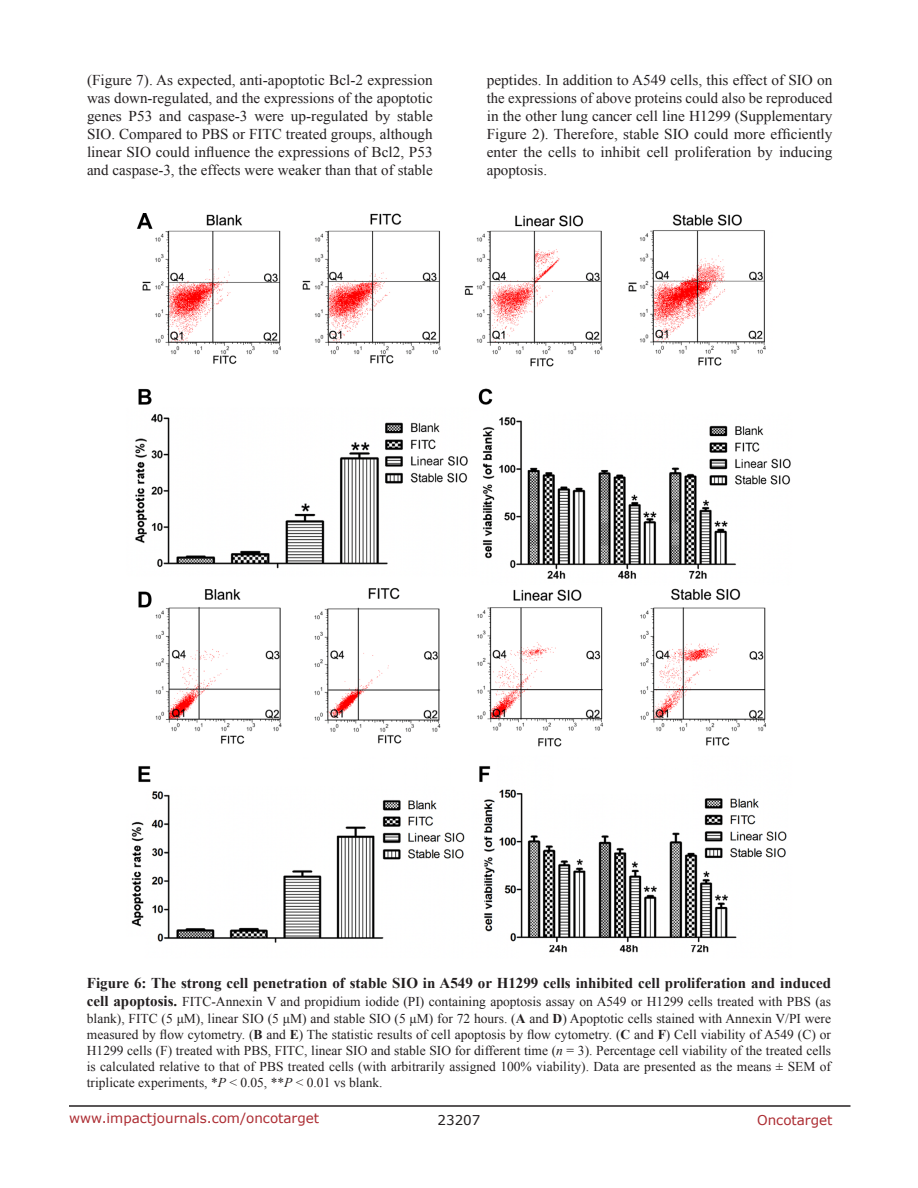
<style>
.page{position:relative;width:918px;height:1188px;background:#fff}
.page>*{position:absolute;margin:0;border:0;box-sizing:border-box;transform-origin:0 0}
.BodyText{font:15px/18px "Times New Roman";color:#231f20;text-align:justify}
.FigureText{font:700 15px "Times New Roman";color:#231f20}
.FigureText-2{font:13.5px/16.2px "Times New Roman";color:#231f20;text-align:justify}
.t1{font:13.5px "Verdana";color:#ac2b31}
.t2{font:13.5px "Verdana";color:#231f20}
.s1{font-weight:700;font-size:15px}
.s2{font-weight:700}
.s3{font-style:italic}
</style>
<div class="page">
<hr style="left:69px;top:1105px;width:781px;height:2px;background:#231f20">
<img style="left:131px;top:214px;width:660px;height:739px">
<p class="BodyText" style="left:87px;top:71px;width:347px">(Figure 7). As expected, anti-apoptotic Bcl-2 expression was down-regulated, and the expressions of the apoptotic genes P53 and caspase-3 were up-regulated by stable SIO. Compared to PBS or FITC treated groups, although linear SIO could influence the expressions of Bcl2, P53 and caspase-3, the effects were weaker than that of stable</p>
<p class="BodyText" style="left:487px;top:71px;width:347px">peptides. In addition to A549 cells, this effect of SIO on the expressions of above proteins could also be reproduced in the other lung cancer cell line H1299 (Supplementary Figure 2). Therefore, stable SIO could more efficiently enter the cells to inhibit cell proliferation by inducing apoptosis.</p>
<p class="FigureText" style="left:87px;top:973px;width:746px">Figure 6: The strong cell penetration of stable SIO in A549 or H1299 cells inhibited cell proliferation and induced</p>
<p class="FigureText-2" style="left:87px;top:994px;width:746px"><span class="s1">cell apoptosis.</span> FITC-Annexin V and propidium iodide (PI) containing apoptosis assay on A549 or H1299 cells treated with PBS (as blank), FITC (5 μM), linear SIO (5 μM) and stable SIO (5 μM) for 72 hours. (<span class="s2">A</span> and <span class="s2">D</span>) Apoptotic cells stained with Annexin V/PI were measured by flow cytometry. (<span class="s2">B</span> and <span class="s2">E</span>) The statistic results of cell apoptosis by flow cytometry. (<span class="s2">C</span> and <span class="s2">F</span>) Cell viability of A549 (C) or H1299 cells (F) treated with PBS, FITC, linear SIO and stable SIO for different time (<span class="s3">n</span> = 3). Percentage cell viability of the treated cells is calculated relative to that of PBS treated cells (with arbitrarily assigned 100% viability). Data are presented as the means ± SEM of triplicate experiments, *<span class="s3">P</span> &lt; 0.05, **<span class="s3">P</span> &lt; 0.01 vs blank.</p>
<p class="t1" style="left:69px;top:1109px;width:252px">www.impactjournals.com/oncotarget</p>
<p class="t2" style="left:438px;top:1111px;width:44px">23207</p>
<p class="t1" style="left:757px;top:1111px;width:77px">Oncotarget</p>
</div>
